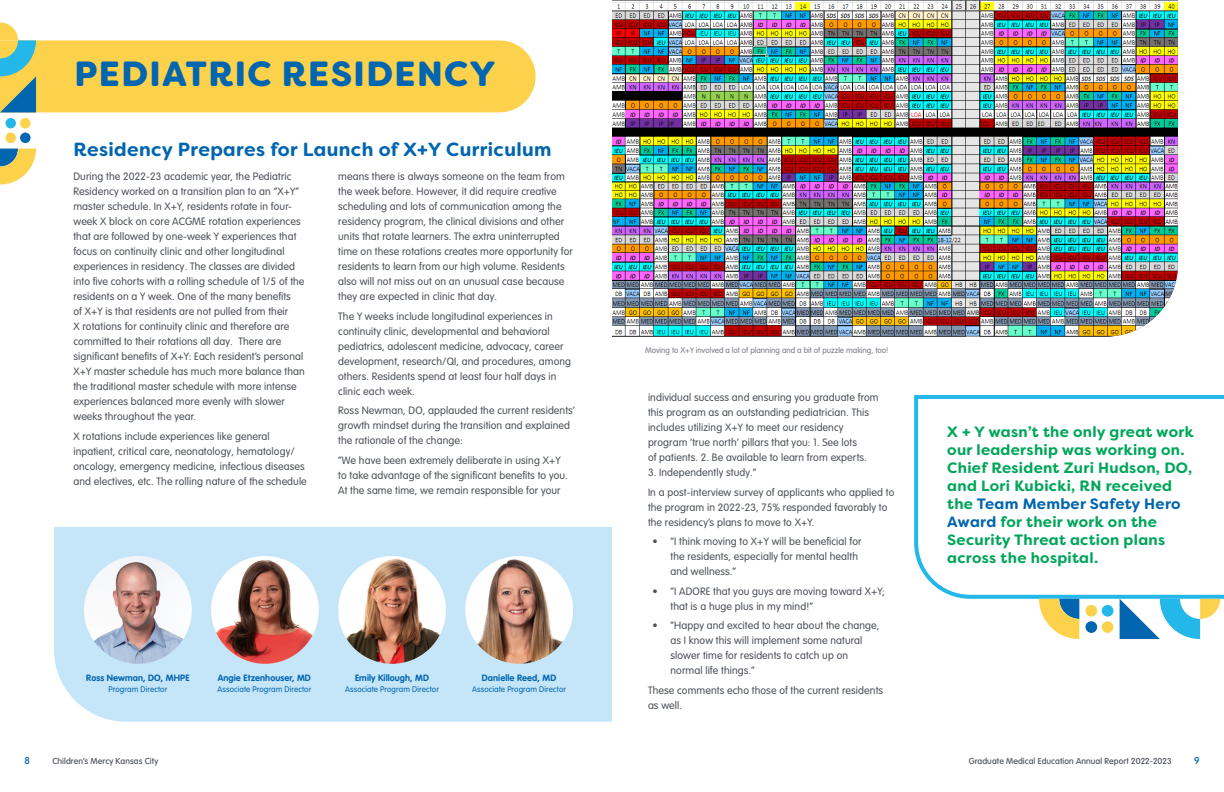
<style>
.page{position:relative;width:1224px;height:792px;background:#fff}
.page>*{position:absolute;margin:0;border:0;box-sizing:border-box;transform-origin:0 0}
.Section_Titles{font:900 35px "Filson Soft";letter-spacing:.04em;color:#0165af}
.Story_Titles{font:700 19px "Filson Soft";letter-spacing:.02em;color:#0165af}
.Pull_Quote_1{font:700 15px/18px "Filson Soft";letter-spacing:.02em;color:#00a65a}
.Body_Copy{font:10.5px/15px "VAG Rounded Next";letter-spacing:.01em;color:#4e535a}
.t1{font:500 10px "VAG Rounded Next";color:#0165af}
.Body_Copy-2{font:700 9px "VAG Rounded Next";letter-spacing:.01em;color:#0165af}
.t2{font:500 8.5px "VAG Rounded Next";letter-spacing:.01em;color:#4e535a}
.Body_Copy-3{font:8px "VAG Rounded Next";letter-spacing:.01em;color:#0165af}
.t3{font:8px "VAG Rounded Next";color:#777b83}
.s1{color:#0165af}
</style>
<div class="page">
<div style="left:0;top:40px;width:500px;height:72px;background:#fcd24d"></div>
<div style="left:54px;top:527px;width:558px;height:195px;background:#c5e6f8"></div>
<img style="left:84px;top:556px;width:108px;height:108px;border-radius:54px">
<img style="left:211px;top:556px;width:108px;height:108px;border-radius:54px">
<img style="left:338px;top:556px;width:108px;height:108px;border-radius:52px">
<img style="left:465px;top:556px;width:108px;height:108px;border-radius:54px">
<svg style="left:914px;top:395px;width:310px;height:206px"></svg>
<img style="left:612px;top:1px;width:566px;height:336px">
<div style="left:1085px;top:621px;width:12px;height:12px;background:#0165af;border-radius:50%"></div>
<div style="left:1102px;top:621px;width:11px;height:12px;background:#fcd24d;border-radius:50%"></div>
<div style="left:1085px;top:605px;width:12px;height:12px;background:#fcd24d;border-radius:50%"></div>
<div style="left:1102px;top:605px;width:11px;height:12px;background:#23b7ea;border-radius:50%"></div>
<svg style="left:1039px;top:599px;width:40px;height:40px"></svg>
<svg style="left:1120px;top:599px;width:100px;height:40px"></svg>
<div style="left:20px;top:133px;width:11px;height:10px;background:#0165af;border-radius:50%"></div>
<div style="left:20px;top:118px;width:11px;height:10px;background:#fcd24d;border-radius:50%"></div>
<div style="left:5px;top:133px;width:11px;height:10px;background:#fcd24d;border-radius:50%"></div>
<div style="left:5px;top:118px;width:11px;height:10px;background:#23b7ea;border-radius:50%"></div>
<svg style="left:0;top:149px;width:36px;height:36px"></svg>
<svg style="left:0;top:22px;width:36px;height:90px"></svg>
<p class="Section_Titles" style="left:74px;top:52px;width:423px">PEDIATRIC RESIDENCY</p>
<p class="Story_Titles" style="left:73px;top:137px;width:480px">Residency Prepares for Launch of X+Y Curriculum</p>
<p class="Body_Copy" style="left:73px;top:169px;width:233px">During the 2022-23 academic year, the Pediatric Residency worked on a transition plan to an “X+Y” master schedule. In X+Y, residents rotate in four&shy;week X block on core ACGME rotation experiences that are followed by one-week Y experiences that focus on continuity clinic and other longitudinal experiences in residency. The classes are divided into five cohorts with a rolling schedule of 1/5 of the residents on a Y week. One of the many benefits<br>of X+Y is that residents are not pulled from their<br>X rotations for continuity clinic and therefore are committed to their rotations all day. There are significant benefits of X+Y: Each resident’s personal X+Y master schedule has much more balance than the traditional master schedule with more intense experiences balanced more evenly with slower weeks throughout the year.</p>
<p class="Body_Copy" style="left:73px;top:429px;width:235px">X rotations include experiences like general inpatient, critical care, neonatology, hematology/ oncology, emergency medicine, infectious diseases and electives, etc. The rolling nature of the schedule</p>
<p class="Body_Copy" style="left:338px;top:169px;width:236px">means there is always someone on the team from the week before. However, it did require creative scheduling and lots of communication among the residency program, the clinical divisions and other units that rotate learners. The extra uninterrupted time on these rotations creates more opportunity for residents to learn from our high volume. Residents also will not miss out on an unusual case because they are expected in clinic that day.</p>
<p class="Body_Copy" style="left:338px;top:309px;width:234px">The Y weeks include longitudinal experiences in continuity clinic, developmental and behavioral pediatrics, adolescent medicine, advocacy, career development, research/QI, and procedures, among others. Residents spend at least four half days in clinic each week.</p>
<p class="Body_Copy" style="left:338px;top:403px;width:238px">Ross Newman, DO, applauded the current residents’ growth mindset during the transition and explained the rationale of the change:</p>
<p class="Body_Copy" style="left:338px;top:453px;width:231px">“We have been extremely deliberate in using X+Y to take advantage of the significant benefits to you.<br>At the same time, we remain responsible for your</p>
<p class="Body_Copy-2" style="left:86px;top:672px;width:105px">Ross Newman, DO, MHPE</p>
<p class="Body_Copy-3" style="left:109px;top:684px;width:60px">Program Director</p>
<p class="Body_Copy-2" style="left:218px;top:672px;width:95px">Angie Etzenhouser, MD</p>
<p class="Body_Copy-3" style="left:217px;top:684px;width:95px">Associate Program Director</p>
<p class="Body_Copy-2" style="left:355px;top:672px;width:75px">Emily Killough, MD</p>
<p class="Body_Copy-3" style="left:345px;top:684px;width:95px">Associate Program Director</p>
<p class="Body_Copy-2" style="left:482px;top:672px;width:76px">Danielle Reed, MD</p>
<p class="Body_Copy-3" style="left:472px;top:684px;width:95px">Associate Program Director</p>
<p class="t3" style="left:645px;top:345px;width:245px">Moving to X+Y involved a lot of planning and a bit of puzzle making, too!</p>
<p class="Body_Copy" style="left:648px;top:390px;width:232px">individual success and ensuring you graduate from this program as an outstanding pediatrician. This includes utilizing X+Y to meet our residency program ‘true north’ pillars that you: 1. See lots<br>of patients. 2. Be available to learn from experts.</p>
<p class="Body_Copy" style="left:648px;top:465px;width:110px">3. Independently study.”</p>
<p class="Body_Copy" style="left:648px;top:485px;width:248px">In a post-interview survey of applicants who applied to the program in 2022-23, 75% responded favorably to the residency’s plans to move to X+Y.</p>
<p class="Body_Copy" style="left:670px;top:534px;width:193px;text-indent:-18px">• “I think moving to X+Y will be beneficial for the residents, especially for mental health and wellness.”</p>
<p class="Body_Copy" style="left:670px;top:584px;width:216px;text-indent:-18px">• “I ADORE that you guys are moving toward X+Y; that is a huge plus in my mind!”</p>
<p class="Body_Copy" style="left:670px;top:618px;width:211px;text-indent:-18px">• “Happy and excited to hear about the change, as I know this will implement some natural slower time for residents to catch up on normal life things.”</p>
<p class="Body_Copy" style="left:648px;top:683px;width:237px">These comments echo those of the current residents as well.</p>
<p class="Pull_Quote_1" style="left:947px;top:423px;width:248px">X + Y wasn’t the only great work our leadership was working on.<br>Chief Resident Zuri Hudson, DO, and Lori Kubicki, RN received the <span class="s1">Team Member Safety Hero<br>Award</span> for their work on the<br>Security Threat action plans across the hospital.</p>
<p class="t1" style="left:25px;top:754px;width:7px">8</p>
<p class="t2" style="left:52px;top:756px;width:107px">Children’s Mercy Kansas City</p>
<p class="t2" style="left:969px;top:756px;width:204px">Graduate Medical Education Annual Report 2022-2023</p>
<p class="t1" style="left:1194px;top:754px;width:7px">9</p>
</div>
